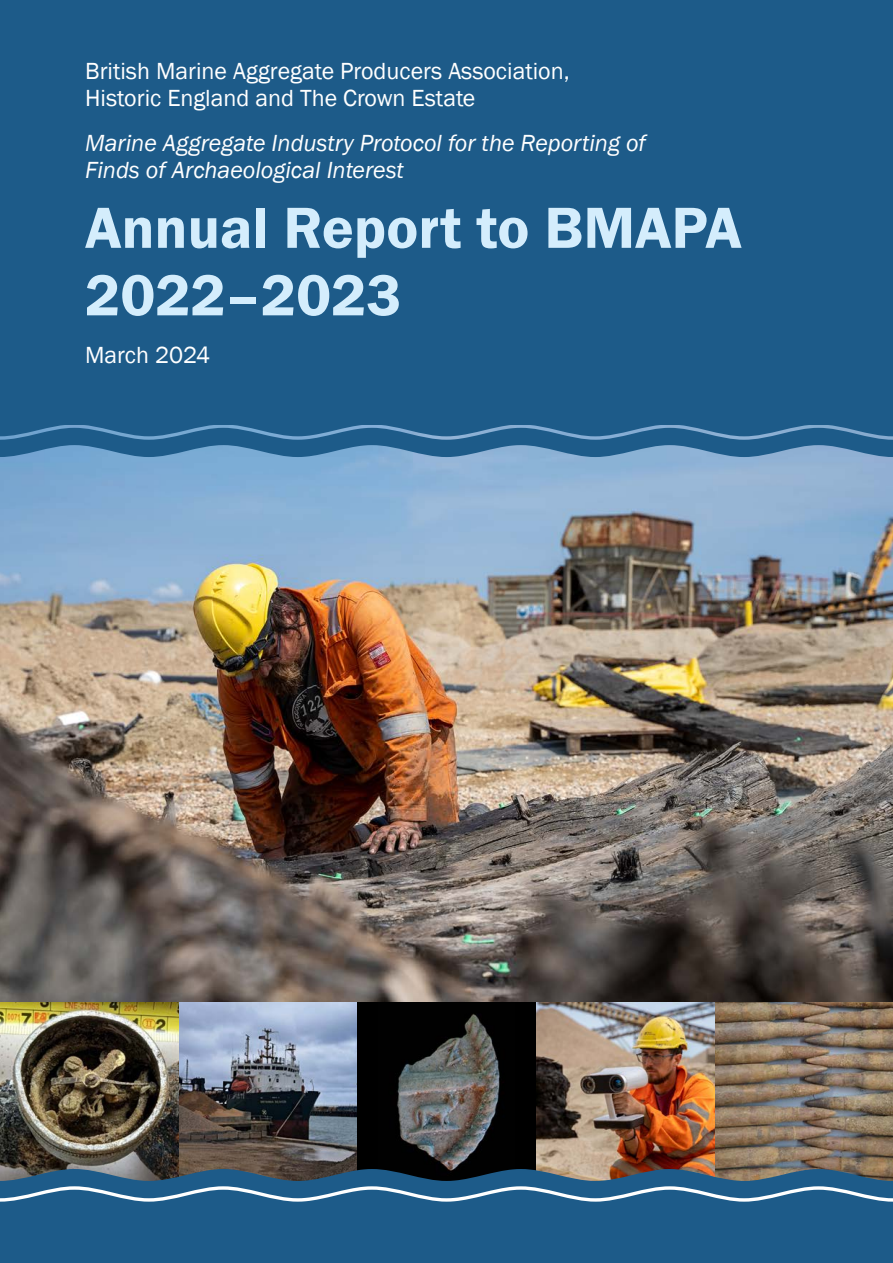
<style>
.page{position:relative;width:893px;height:1263px;background:#fff}
.page>*{position:absolute;margin:0;border:0;box-sizing:border-box;transform-origin:0 0}
.t1{font:600 60px/67.5px "Franklin Gothic";color:#d4edfc}
.t2{font:24px/27px "Franklin Gothic";color:#fff}
.t3{font:italic 24px/27px "Franklin Gothic";color:#fff}
</style>
<div class="page">
<img style="left:0;top:457px;width:893px;height:545px">
<img style="left:0;top:1002px;width:357px;height:167px">
<img style="left:536px;top:1002px;width:357px;height:167px">
<div style="left:357px;top:1002px;width:179px;height:182px;background:#000"></div>
<img style="left:397px;top:1014px;width:103px;height:155px">
<div style="left:0;top:1205px;width:893px;height:58px;background:#1d5b89"></div>
<div style="left:0;top:0;width:893px;height:424px;background:#1d5b89"></div>
<svg style="left:0;top:424px;width:893px;height:33px;background:#39719d"></svg>
<svg style="left:0;top:1169px;width:893px;height:36px;background:#3e6989"></svg>
<p class="t2" style="left:85px;top:58px;width:486px">British Marine Aggregate Producers Association,<br>Historic England and The Crown Estate</p>
<p class="t3" style="left:85px;top:130px;width:562px">Marine Aggregate Industry Protocol for the Reporting of<br>Finds of Archaeological Interest</p>
<h1 class="t1" style="left:85px;top:195px;width:658px">Annual Report to BMAPA<br>2022–2023</h1>
<p class="t2" style="left:85px;top:342px;width:127px">March 2024</p>
</div>
